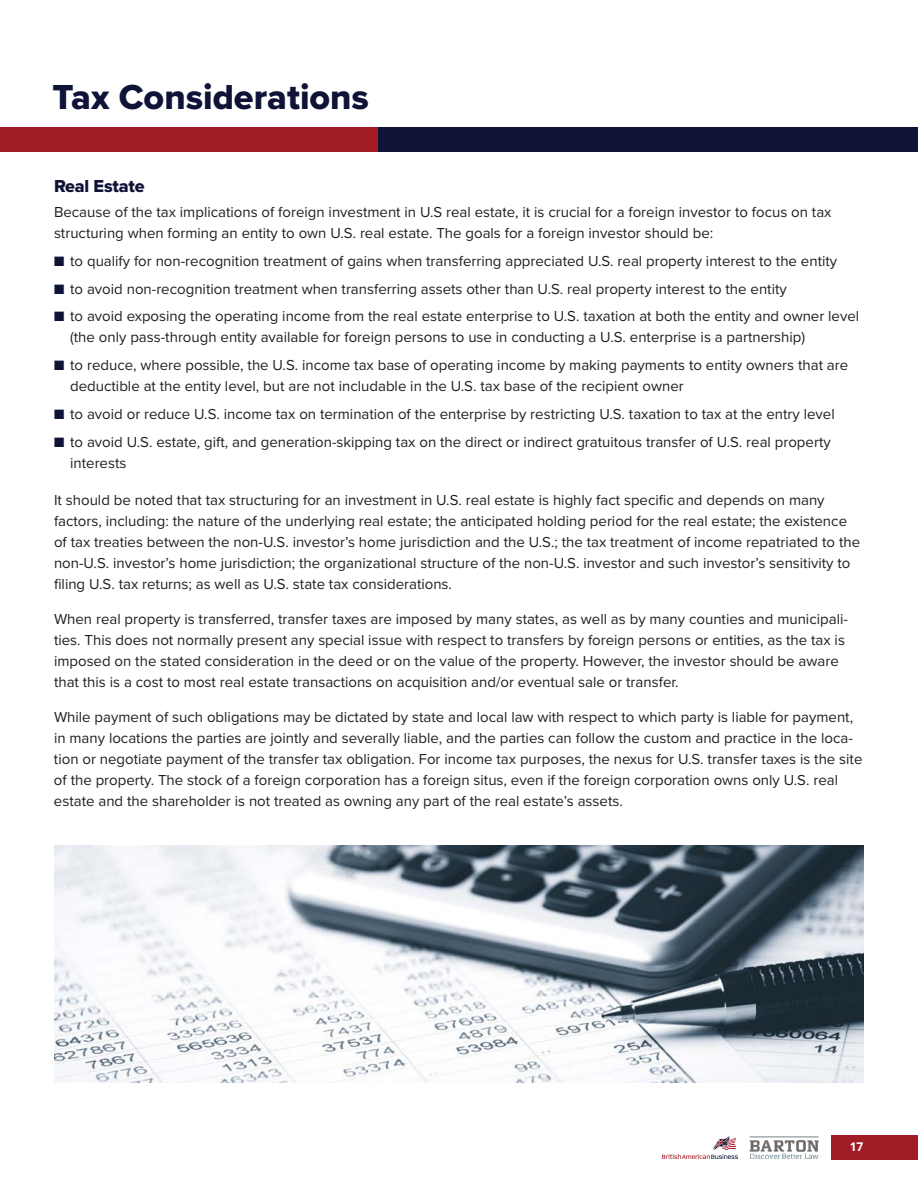
<style>
.page{position:relative;width:918px;height:1188px;background:#fff}
.page>*{position:absolute;margin:0;border:0;box-sizing:border-box;transform-origin:0 0}
.Heading_1___24pt{font:36px "Proxima Nova Extrabld";color:#0f1337}
.Subhead_1{font:18px "Proxima Nova Extrabld";letter-spacing:-.01em;color:#0f1337}
.Body_Text{font:15px/21px "Proxima Nova";color:#231f20}
.t1{font:700 12px "Open Sans";color:#fff}
.s1{color:#0f1337}
</style>
<div class="page">
<div style="left:0;top:127px;width:918px;height:24px;background:#0f1337"></div>
<div style="left:832px;top:1135px;width:86px;height:25px;background:#a11c25"></div>
<img style="left:749px;top:1136px;width:70px;height:23px">
<svg style="left:662px;top:1136px;width:76px;height:23px"></svg>
<div style="left:0;top:127px;width:378px;height:24px;background:#a11c25"></div>
<img style="left:54px;top:845px;width:809px;height:238px">
<p class="Heading_1___24pt" style="left:53px;top:70px;width:318px">Tax Considerations</p>
<p class="Subhead_1" style="left:54px;top:173px;width:92px">Real Estate</p>
<p class="Body_Text" style="left:54px;top:201px;width:779px">Because of the tax implications of foreign investment in U.S real estate, it is crucial for a foreign investor to focus on tax structuring when forming an entity to own U.S. real estate. The goals for a foreign investor should be:</p>
<p class="Body_Text" style="left:54px;top:250px;width:785px"><span class="s1">■</span> to qualify for non-recognition treatment of gains when transferring appreciated U.S. real property interest to the entity</p>
<p class="Body_Text" style="left:54px;top:278px;width:734px"><span class="s1">■</span> to avoid non-recognition treatment when transferring assets other than U.S. real property interest to the entity</p>
<p class="Body_Text" style="left:70px;top:305px;width:791px;text-indent:-16px"><span class="s1">■</span> to avoid exposing the operating income from the real estate enterprise to U.S. taxation at both the entity and owner level (the only pass-through entity available for foreign persons to use in conducting a U.S. enterprise is a partnership)</p>
<p class="Body_Text" style="left:70px;top:354px;width:780px;text-indent:-16px"><span class="s1">■</span> to reduce, where possible, the U.S. income tax base of operating income by making payments to entity owners that are deductible at the entity level, but are not includable in the U.S. tax base of the recipient owner</p>
<p class="Body_Text" style="left:54px;top:403px;width:782px"><span class="s1">■</span> to avoid or reduce U.S. income tax on termination of the enterprise by restricting U.S. taxation to tax at the entry level</p>
<p class="Body_Text" style="left:70px;top:431px;width:762px;text-indent:-16px"><span class="s1">■</span> to avoid U.S. estate, gift, and generation-skipping tax on the direct or indirect gratuitous transfer of U.S. real property interests</p>
<p class="Body_Text" style="left:54px;top:489px;width:808px">It should be noted that tax structuring for an investment in U.S. real estate is highly fact specific and depends on many factors, including: the nature of the underlying real estate; the anticipated holding period for the real estate; the existence of tax treaties between the non-U.S. investor’s home jurisdiction and the U.S.; the tax treatment of income repatriated to the non-U.S. investor’s home jurisdiction; the organizational structure of the non-U.S. investor and such investor’s sensitivity to filing U.S. tax returns; as well as U.S. state tax considerations.</p>
<p class="Body_Text" style="left:54px;top:608px;width:795px">When real property is transferred, transfer taxes are imposed by many states, as well as by many counties and municipali&shy;ties. This does not normally present any special issue with respect to transfers by foreign persons or entities, as the tax is imposed on the stated consideration in the deed or on the value of the property. However, the investor should be aware that this is a cost to most real estate transactions on acquisition and/or eventual sale or transfer.</p>
<p class="Body_Text" style="left:54px;top:706px;width:810px">While payment of such obligations may be dictated by state and local law with respect to which party is liable for payment, in many locations the parties are jointly and severally liable, and the parties can follow the custom and practice in the loca&shy;tion or negotiate payment of the transfer tax obligation. For income tax purposes, the nexus for U.S. transfer taxes is the site of the property. The stock of a foreign corporation has a foreign situs, even if the foreign corporation owns only U.S. real estate and the shareholder is not treated as owning any part of the real estate’s assets.</p>
<p class="t1" style="left:850px;top:1138px;width:15px">17</p>
</div>
